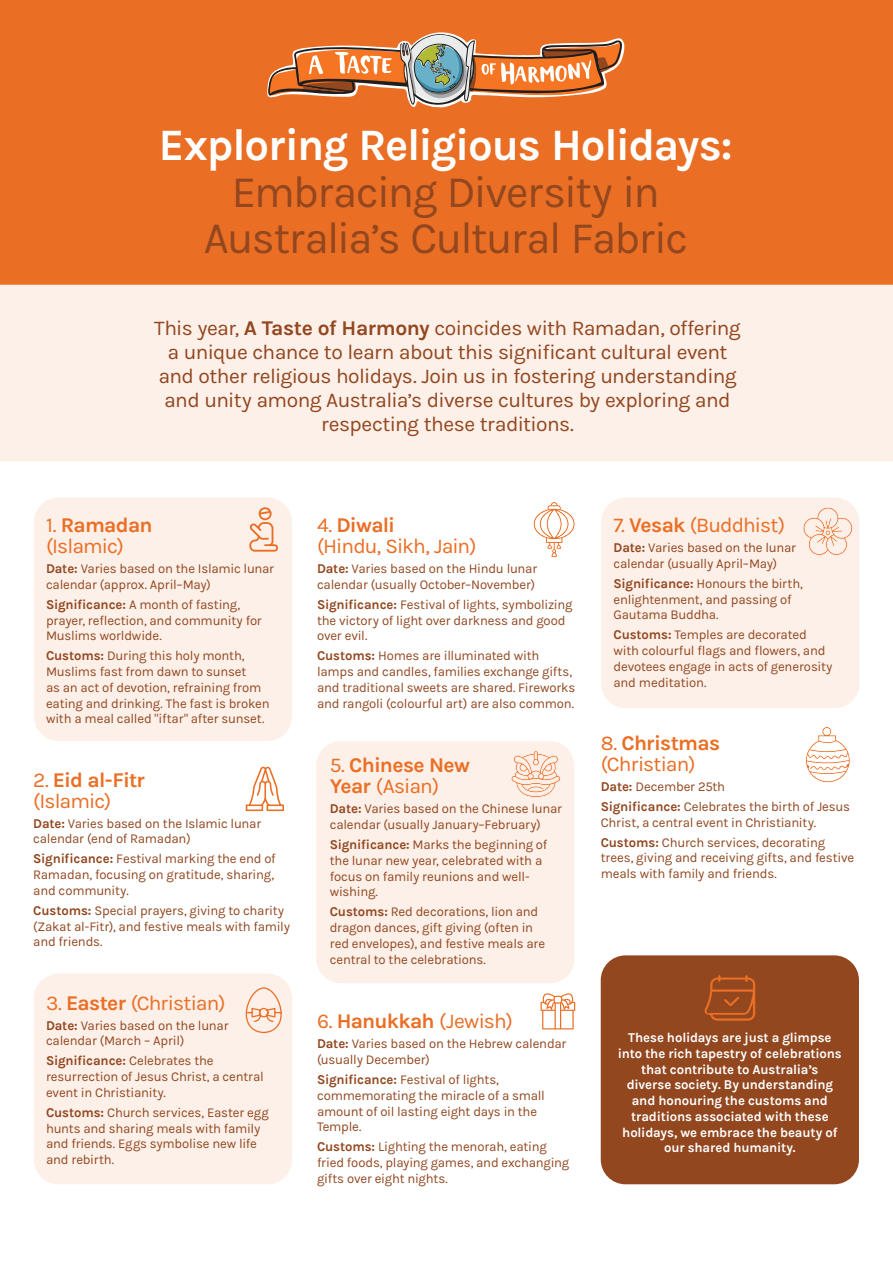
<style>
.page{position:relative;width:893px;height:1263px;background:#fff}
.page>*{position:absolute;margin:0;border:0;box-sizing:border-box;transform-origin:0 0}
.t1{font:45px/46.5px "Karla";letter-spacing:-.04em;color:#92471f;text-align:center}
.Intro_text{font:21px/24px "Karla";letter-spacing:-.025em;color:#92471f;text-align:center}
.t2{font:21px/21px "Karla";letter-spacing:-.045em;color:#ea6e24}
.t3{font:700 21px/21px "Karla";letter-spacing:-.03em;color:#ea6e24}
.Body_text{font:13.5px/15.8px "Karla";letter-spacing:-.015em;color:#92471f}
.Body_text-2{font:700 13.5px/15.8px "Karla";letter-spacing:-.01em;color:#fff;text-align:center}
.s1{font-weight:700;color:#fff}
.s2{font-weight:700}
.s3{font-weight:400}
</style>
<div class="page">
<div style="left:0;top:285px;width:893px;height:176px;background:#fdf0e9"></div>
<div style="left:316px;top:741px;width:258px;height:242px;background:#fdf0e9;border-radius:25px"></div>
<div style="left:34px;top:497px;width:258px;height:244px;background:#fdf0e9;border-radius:25px"></div>
<div style="left:601px;top:497px;width:258px;height:211px;background:#fdf0e9;border-radius:25px"></div>
<div style="left:34px;top:973px;width:258px;height:211px;background:#fdf0e9;border-radius:25px"></div>
<div style="left:0;top:0;width:893px;height:285px;background:#ea6e24"></div>
<svg style="left:267px;top:32px;width:357px;height:75px;background:#d08352"></svg>
<svg style="left:511px;top:750px;width:50px;height:48px"></svg>
<svg style="left:803px;top:507px;width:50px;height:49px"></svg>
<svg style="left:533px;top:501px;width:42px;height:57px"></svg>
<svg style="left:805px;top:726px;width:46px;height:57px"></svg>
<svg style="left:541px;top:993px;width:34px;height:36px"></svg>
<svg style="left:245px;top:987px;width:37px;height:47px"></svg>
<svg style="left:249px;top:507px;width:29px;height:45px"></svg>
<div style="left:601px;top:955px;width:258px;height:229px;background:#92471f;border-radius:25px"></div>
<svg style="left:704px;top:975px;width:52px;height:46px"></svg>
<svg style="left:246px;top:767px;width:38px;height:44px"></svg>
<p class="t1" style="left:159px;top:123px;width:575px"><span class="s1">Exploring Religious Holidays:<br></span>Embracing Diversity in<br>Australia’s Cultural Fabric</p>
<p class="Intro_text" style="left:154px;top:316px;width:588px">This year, <span class="s2">A Taste of Harmony</span> coincides with Ramadan, offering a unique chance to learn about this significant cultural event and other religious holidays. Join us in fostering understanding and unity among Australia’s diverse cultures by exploring and respecting these traditions.</p>
<p class="t2" style="left:46px;top:515px;width:108px">1. <span class="s2">Ramadan </span>(Islamic)</p>
<p class="Body_text" style="left:46px;top:561px;width:230px"><span class="s2">Date:</span> Varies based on the Islamic lunar calendar (approx. April–May)</p>
<p class="Body_text" style="left:46px;top:597px;width:217px"><span class="s2">Significance:</span> A month of fasting, prayer, reflection, and community for<br>Muslims worldwide.</p>
<p class="Body_text" style="left:46px;top:648px;width:225px"><span class="s2">Customs:</span> During this holy month, Muslims fast from dawn to sunset<br>as an act of devotion, refraining from eating and drinking. The fast is broken with a meal called "iftar" after sunset.</p>
<p class="t2" style="left:33px;top:769px;width:114px">2. <span class="s2">Eid al-Fitr </span>(Islamic)</p>
<p class="Body_text" style="left:33px;top:815px;width:230px"><span class="s2">Date:</span> Varies based on the Islamic lunar calendar (end of Ramadan)</p>
<p class="Body_text" style="left:33px;top:851px;width:244px;text-align:justify"><span class="s2">Significance:</span> Festival marking the end of Ramadan, focusing on gratitude, sharing, and community.</p>
<p class="Body_text" style="left:33px;top:903px;width:258px"><span class="s2">Customs:</span> Special prayers, giving to charity (Zakat al-Fitr), and festive meals with family and friends.</p>
<p class="t2" style="left:46px;top:992px;width:181px">3. <span class="s2">Easter</span> (Christian)</p>
<p class="Body_text" style="left:46px;top:1017px;width:184px"><span class="s2">Date:</span> Varies based on the lunar calendar (March – April)</p>
<p class="Body_text" style="left:46px;top:1053px;width:219px"><span class="s2">Significance:</span> Celebrates the resurrection of Jesus Christ, a central event in Christianity.</p>
<p class="Body_text" style="left:46px;top:1105px;width:224px"><span class="s2">Customs:</span> Church services, Easter egg hunts and sharing meals with family and friends. Eggs symbolise new life and rebirth.</p>
<p class="t2" style="left:317px;top:515px;width:161px">4. <span class="s2">Diwali<br></span>(Hindu, Sikh, Jain)</p>
<p class="Body_text" style="left:317px;top:561px;width:222px"><span class="s2">Date:</span> Varies based on the Hindu lunar calendar (usually October–November)</p>
<p class="Body_text" style="left:317px;top:597px;width:257px"><span class="s2">Significance:</span> Festival of lights, symbolizing the victory of light over darkness and good over evil.</p>
<p class="Body_text" style="left:317px;top:648px;width:260px"><span class="s2">Customs:</span> Homes are illuminated with lamps and candles, families exchange gifts, and traditional sweets are shared. Fireworks and rangoli (colourful art) are also common.</p>
<p class="t3" style="left:330px;top:755px;width:142px"><span class="s3">5.</span> Chinese New<br>Year <span class="s3">(Asian)</span></p>
<p class="Body_text" style="left:330px;top:801px;width:234px"><span class="s2">Date:</span> Varies based on the Chinese lunar calendar (usually January–February)</p>
<p class="Body_text" style="left:330px;top:837px;width:219px"><span class="s2">Significance:</span> Marks the beginning of the lunar new year, celebrated with a focus on family reunions and well&shy;wishing.</p>
<p class="Body_text" style="left:330px;top:904px;width:217px"><span class="s2">Customs:</span> Red decorations, lion and dragon dances, gift giving (often in red envelopes), and festive meals are central to the celebrations.</p>
<p class="t2" style="left:317px;top:1011px;width:198px">6. <span class="s2">Hanukkah</span> (Jewish)</p>
<p class="Body_text" style="left:317px;top:1036px;width:251px"><span class="s2">Date:</span> Varies based on the Hebrew calendar (usually December)</p>
<p class="Body_text" style="left:317px;top:1072px;width:229px"><span class="s2">Significance:</span> Festival of lights, commemorating the miracle of a small amount of oil lasting eight days in the<br>Temple.</p>
<p class="Body_text" style="left:317px;top:1139px;width:254px"><span class="s2">Customs:</span> Lighting the menorah, eating fried foods, playing games, and exchanging gifts over eight nights.</p>
<p class="t2" style="left:613px;top:515px;width:173px">7. <span class="s2">Vesak</span> (Buddhist)</p>
<p class="Body_text" style="left:613px;top:540px;width:184px"><span class="s2">Date:</span> Varies based on the lunar calendar (usually April–May)</p>
<p class="Body_text" style="left:613px;top:576px;width:191px"><span class="s2">Significance:</span> Honours the birth, enlightenment, and passing of<br>Gautama Buddha.</p>
<p class="Body_text" style="left:613px;top:627px;width:221px"><span class="s2">Customs:</span> Temples are decorated with colourful flags and flowers, and devotees engage in acts of generosity and meditation.</p>
<p class="t2" style="left:601px;top:733px;width:121px">8. <span class="s2">Christmas </span>(Christian)</p>
<p class="Body_text" style="left:601px;top:779px;width:126px"><span class="s2">Date:</span> December 25th</p>
<p class="Body_text" style="left:601px;top:799px;width:251px"><span class="s2">Significance:</span> Celebrates the birth of Jesus<br>Christ, a central event in Christianity.</p>
<p class="Body_text" style="left:601px;top:834px;width:255px"><span class="s2">Customs:</span> Church services, decorating trees, giving and receiving gifts, and festive meals with family and friends.</p>
<p class="Body_text-2" style="left:618px;top:1030px;width:225px">These holidays are just a glimpse into the rich tapestry of celebrations that contribute to Australia’s diverse society. By understanding and honouring the customs and traditions associated with these holidays, we embrace the beauty of our shared humanity.</p>
</div>
